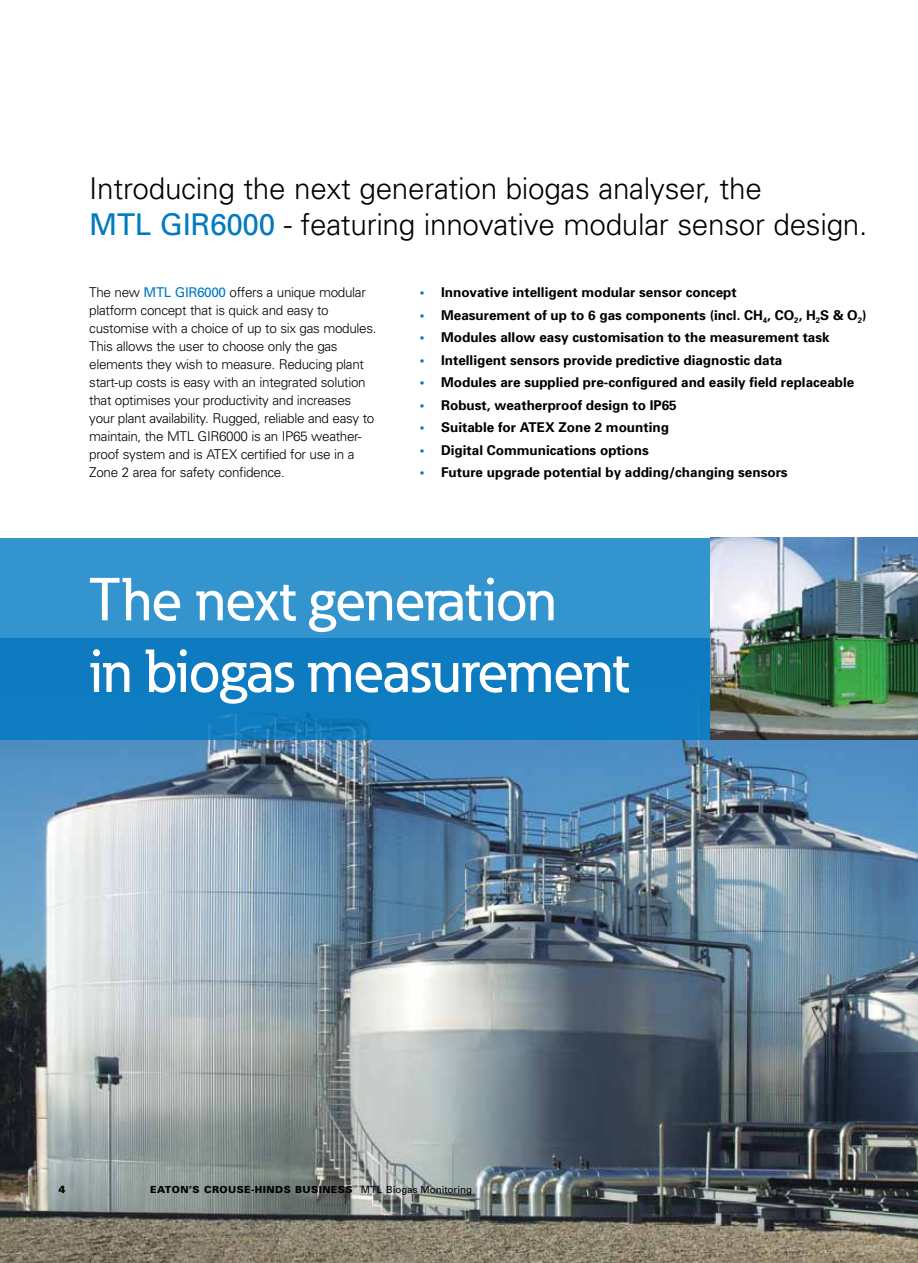
<style>
.page{position:relative;width:918px;height:1263px;background:#fff}
.page>*{position:absolute;margin:0;border:0;box-sizing:border-box;transform-origin:0 0}
.t1{font:500 60px/71.7px "Eaton";letter-spacing:-.01em;color:#fff}
.t2{font:300 30px/36px "Univers";letter-spacing:-.01em;color:#000}
.t3{font:300 13.5px/18px "Univers";letter-spacing:-.025em;color:#000}
.t4{font:700 13.5px "Univers";color:#000}
.t5{font:900 10.5px "Univers";color:#000}
.t6{font:900 9.75px "Univers";letter-spacing:.045em;color:#000}
.s1{font-weight:400;color:#007ac2}
.s2{color:#007ac2}
.s3{font-weight:400}
</style>
<div class="page">
<img style="left:0;top:740px;width:918px;height:523px">
<svg style="left:0;top:538px;width:710px;height:202px;background:#2087c7"></svg>
<img style="left:710px;top:538px;width:208px;height:202px">
<h2 class="t2" style="left:89px;top:170px;width:780px">Introducing the next generation biogas analyser, the<br><span class="s1">MTL GIR6000</span> - featuring innovative modular sensor design.</h2>
<p class="t3" style="left:89px;top:283px;width:289px">The new <span class="s1">MTL GIR6000</span> offers a unique modular platform concept that is quick and easy to customise with a choice of up to six gas modules.<br>This allows the user to choose only the gas elements they wish to measure. Reducing plant start-up costs is easy with an integrated solution that optimises your productivity and increases your plant availability. Rugged, reliable and easy to maintain, the MTL GIR6000 is an IP65 weather&shy;proof system and is ATEX certified for use in a Zone 2 area for safety confidence.</p>
<p class="t4" style="left:420px;top:284px;width:318px"><span class="s2">•</span> Innovative intelligent modular sensor concept</p>
<p class="t4" style="left:420px;top:306px;width:448px"><span class="s2">•</span> Measurement of up to 6 gas components (incl. CH<sub>4</sub>, CO<sub>2</sub>, H<sub>2</sub>S &amp; O<sub>2</sub>)</p>
<p class="t4" style="left:420px;top:329px;width:411px"><span class="s2">•</span> Modules allow easy customisation to the measurement task</p>
<p class="t4" style="left:420px;top:351px;width:364px"><span class="s2">•</span> Intelligent sensors provide predictive diagnostic data</p>
<p class="t4" style="left:420px;top:374px;width:436px"><span class="s2">•</span> Modules are supplied pre-configured and easily field replaceable</p>
<p class="t4" style="left:420px;top:396px;width:258px"><span class="s2">•</span> Robust, weatherproof design to IP65</p>
<p class="t4" style="left:420px;top:419px;width:251px"><span class="s2">•</span> Suitable for ATEX Zone 2 mounting</p>
<p class="t4" style="left:420px;top:441px;width:231px"><span class="s2">•</span> Digital Communications options</p>
<p class="t4" style="left:420px;top:464px;width:369px"><span class="s2">•</span> Future upgrade potential by adding/changing sensors</p>
<h1 class="t1" style="left:89px;top:563px;width:541px">The next generation<br>in biogas measurement</h1>
<p class="t5" style="left:59px;top:1183px;width:9px">4</p>
<p class="t6" style="left:150px;top:1183px;width:323px">EATON’S CROUSE-HINDS BUSINESS <span class="s3">MTL Biogas Monitoring</span></p>
</div>
